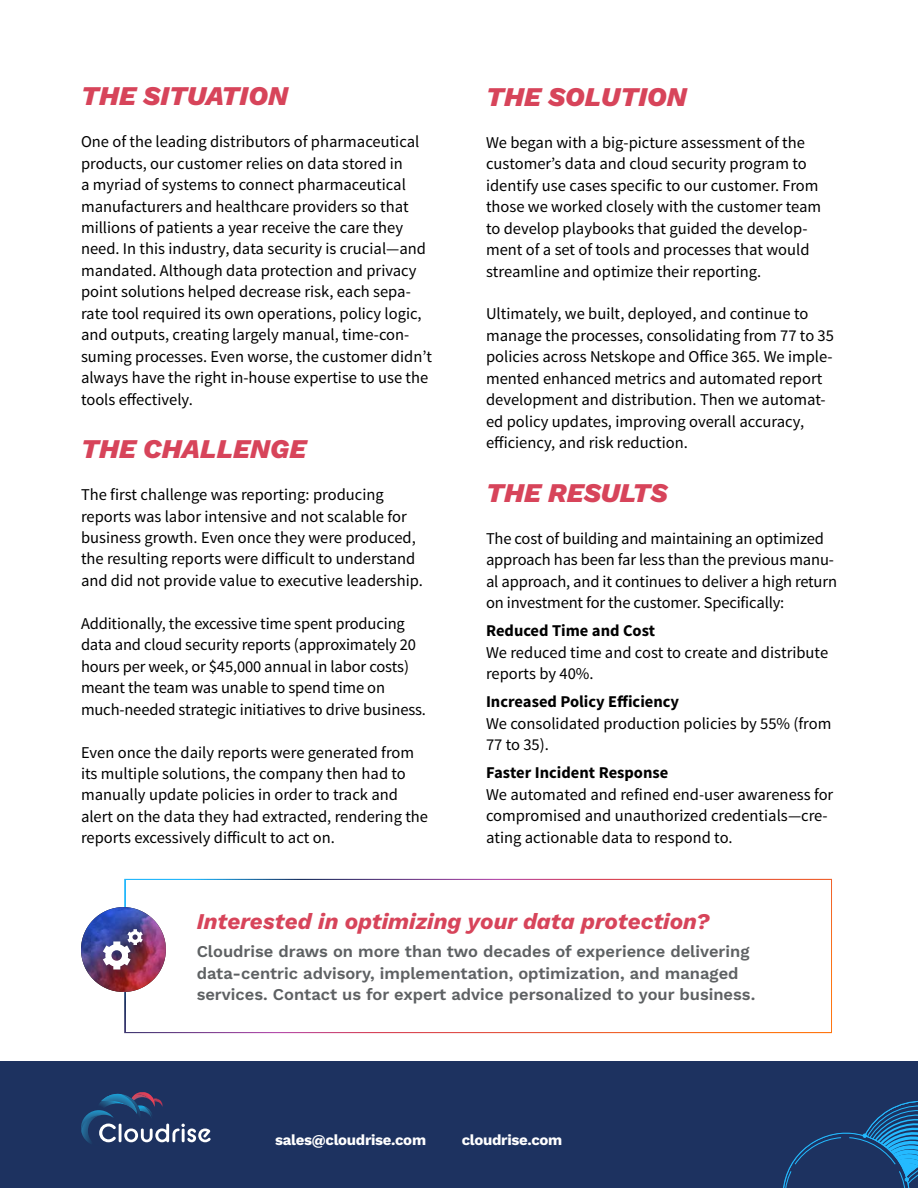
<style>
.page{position:relative;width:918px;height:1188px;background:#fff}
.page>*{position:absolute;margin:0;border:0;box-sizing:border-box;transform-origin:0 0}
.t1{font:italic 800 27px "Work Sans";color:#d7445a}
.t2{font:italic 700 22.5px "Work Sans";color:#d7445a}
.t3{font:16.5px/21.5px "Source Sans Pro";color:#000}
.t4{font:600 16.5px/21.5px "Work Sans";color:#5e6163}
.t5{font:700 16.5px "Source Sans Pro";color:#000}
.t6{font:700 15px "Work Sans";letter-spacing:-.02em;color:#fff}
</style>
<div class="page">
<div style="left:124px;top:879px;width:708px;height:154px;background:#fff;border:3px solid #fff"></div>
<img style="left:81px;top:907px;width:85px;height:85px;border-radius:42px">
<div style="left:0;top:1062px;width:918px;height:126px;background:#1d3260"></div>
<svg style="left:81px;top:1094px;width:130px;height:49px"></svg>
<img style="left:136px;top:1092px;width:19px;height:15px">
<svg style="left:783px;top:1101px;width:135px;height:87px"></svg>
<svg style="left:103px;top:929px;width:40px;height:40px"></svg>
<h1 class="t1" style="left:81px;top:76px;width:209px">THE SITUATION</h1>
<p class="t3" style="left:81px;top:131px;width:353px">One of the leading distributors of pharmaceutical products, our customer relies on data stored in<br>a myriad of systems to connect pharmaceutical manufacturers and healthcare providers so that millions of patients a year receive the care they need. In this industry, data security is crucial—and mandated. Although data protection and privacy point solutions helped decrease risk, each sepa&shy;rate tool required its own operations, policy logic, and outputs, creating largely manual, time-con&shy;suming processes. Even worse, the customer didn’t always have the right in-house expertise to use the tools effectively.</p>
<h1 class="t1" style="left:81px;top:429px;width:227px">THE CHALLENGE</h1>
<p class="t3" style="left:81px;top:484px;width:343px">The first challenge was reporting: producing reports was labor intensive and not scalable for business growth. Even once they were produced, the resulting reports were difficult to understand and did not provide value to executive leadership.</p>
<p class="t3" style="left:81px;top:613px;width:346px">Additionally, the excessive time spent producing data and cloud security reports (approximately 20 hours per week, or $45,000 annual in labor costs) meant the team was unable to spend time on much-needed strategic initiatives to drive business.</p>
<p class="t3" style="left:81px;top:742px;width:349px">Even once the daily reports were generated from its multiple solutions, the company then had to manually update policies in order to track and alert on the data they had extracted, rendering the reports excessively difficult to act on.</p>
<h1 class="t1" style="left:486px;top:76px;width:202px">THE SOLUTION</h1>
<p class="t3" style="left:486px;top:132px;width:337px">We began with a big-picture assessment of the customer’s data and cloud security program to identify use cases specific to our customer. From those we worked closely with the customer team to develop playbooks that guided the develop&shy;ment of a set of tools and processes that would streamline and optimize their reporting.</p>
<p class="t3" style="left:486px;top:303px;width:349px">Ultimately, we built, deployed, and continue to manage the processes, consolidating from 77 to 35 policies across Netskope and Office 365. We imple&shy;mented enhanced metrics and automated report development and distribution. Then we automat&shy;ed policy updates, improving overall accuracy, efficiency, and risk reduction.</p>
<h1 class="t1" style="left:486px;top:472px;width:183px">THE RESULTS</h1>
<p class="t3" style="left:486px;top:528px;width:353px">The cost of building and maintaining an optimized approach has been far less than the previous manu&shy;al approach, and it continues to deliver a high return on investment for the customer. Specifically:</p>
<p class="t5" style="left:486px;top:620px;width:171px">Reduced Time and Cost</p>
<p class="t3" style="left:486px;top:642px;width:344px">We reduced time and cost to create and distribute reports by 40%.</p>
<p class="t5" style="left:486px;top:691px;width:195px">Increased Policy Efficiency</p>
<p class="t3" style="left:486px;top:713px;width:347px">We consolidated production policies by 55% (from<br>77 to 35).</p>
<p class="t5" style="left:486px;top:762px;width:184px">Faster Incident Response</p>
<p class="t3" style="left:486px;top:784px;width:349px">We automated and refined end-user awareness for compromised and unauthorized credentials—cre&shy;ating actionable data to respond to.</p>
<h2 class="t2" style="left:197px;top:904px;width:514px">Interested in optimizing your data protection?</h2>
<p class="t4" style="left:197px;top:940px;width:560px">Cloudrise draws on more than two decades of experience delivering data-centric advisory, implementation, optimization, and managed services. Contact us for expert advice personalized to your business.</p>
<p class="t6" style="left:275px;top:1128px;width:153px">sales@cloudrise.com</p>
<p class="t6" style="left:462px;top:1128px;width:102px">cloudrise.com</p>
</div>
